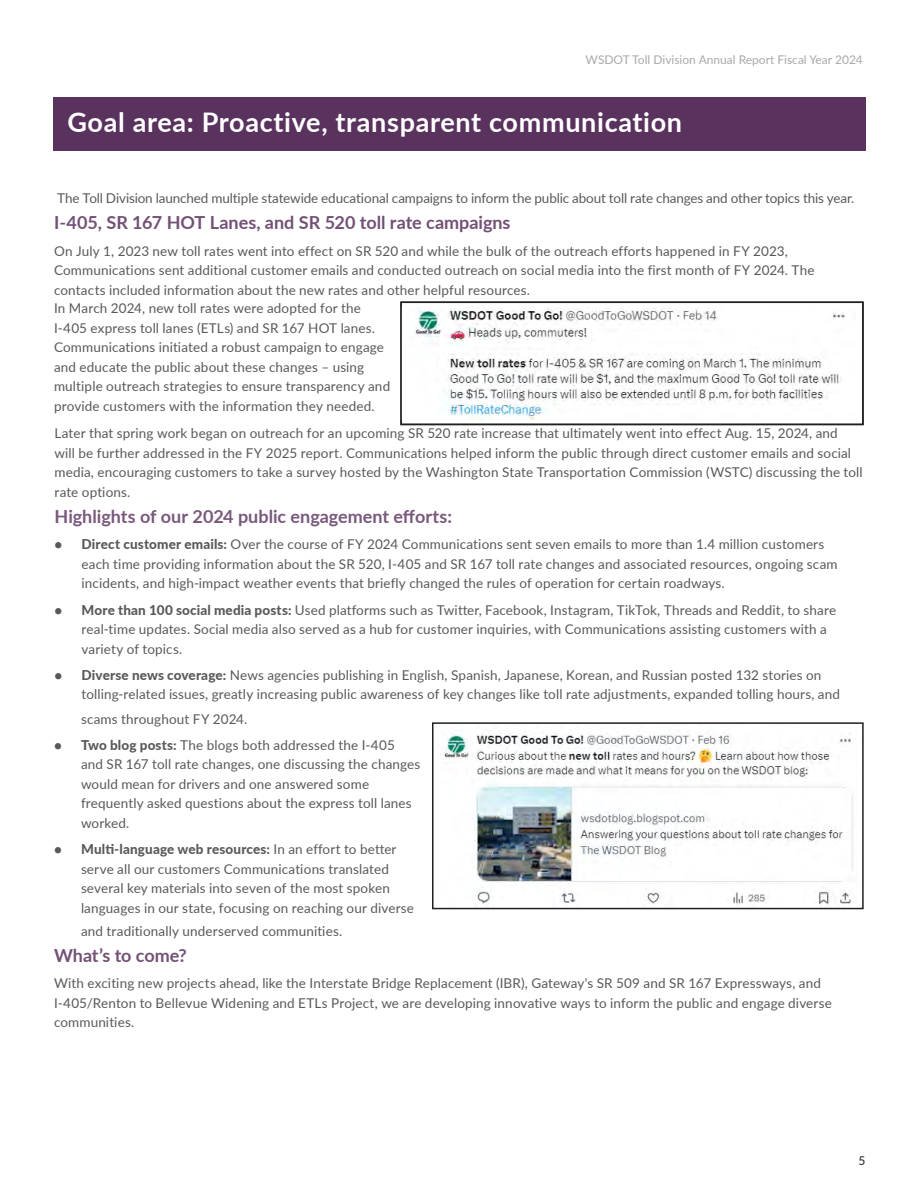
<style>
.page{position:relative;width:918px;height:1188px;background:#fff}
.page>*{position:absolute;margin:0;border:0;box-sizing:border-box;transform-origin:0 0}
.t1{font:700 27px "Lato";letter-spacing:.025em;color:#fff}
.t2{font:700 18px "Lato";color:#725175}
.t3{font:700 18px "Lato";color:#79587c}
.Body{font:13.5px/19.5px "Lato";letter-spacing:.01em;color:#58595b}
.Body-2{font:13.5px "Lato";letter-spacing:-.01em;color:#58595b}
.t4{font:12px "Lato";color:#a7a9ac}
.t5{font:12px "Lato";color:#231f20}
.s1{font-weight:800}
</style>
<div class="page">
<div style="left:53px;top:97px;width:813px;height:54px;background:#59325e"></div>
<img style="left:413px;top:307px;width:432px;height:112px">
<div style="left:400px;top:302px;width:464px;height:123px;border:2px solid #231f20"></div>
<img style="left:440px;top:730px;width:413px;height:176px">
<div style="left:432px;top:722px;width:432px;height:187px;border:2px solid #231f20"></div>
<p class="t4" style="left:586px;top:51px;width:279px">WSDOT Toll Division Annual Report Fiscal Year 2024</p>
<h1 class="t1" style="left:68px;top:102px;width:616px">Goal area: Proactive, transparent communication</h1>
<p class="Body-2" style="left:57px;top:189px;width:799px">The Toll Division launched multiple statewide educational campaigns to inform the public about toll rate changes and other topics this year.</p>
<h2 class="t2" style="left:54px;top:210px;width:458px">I-405, SR 167 HOT Lanes, and SR 520 toll rate campaigns</h2>
<p class="Body" style="left:54px;top:240px;width:762px">On July 1, 2023 new toll rates went into effect on SR 520 and while the bulk of the outreach efforts happened in FY 2023,<br>Communications sent additional customer emails and conducted outreach on social media into the first month of FY 2024. The contacts included information about the new rates and other helpful resources.</p>
<p class="Body" style="left:54px;top:298px;width:338px">In March 2024, new toll rates were adopted for the I-405 express toll lanes (ETLs) and SR 167 HOT lanes.<br>Communications initiated a robust campaign to engage and educate the public about these changes – using multiple outreach strategies to ensure transparency and provide customers with the information they needed.</p>
<p class="Body" style="left:55px;top:423px;width:810px">Later that spring work began on outreach for an upcoming SR 520 rate increase that ultimately went into effect Aug. 15, 2024, and<br>will be further addressed in the FY 2025 report. Communications helped inform the public through direct customer emails and social media, encouraging customers to take a survey hosted by the Washington State Transportation Commission (WSTC) discussing the toll rate options.</p>
<h2 class="t3" style="left:55px;top:503px;width:399px">Highlights of our 2024 public engagement efforts:</h2>
<p class="Body" style="left:82px;top:534px;width:758px;text-indent:-27px"><span class="s1">• Direct customer emails:</span> Over the course of FY 2024 Communications sent seven emails to more than 1.4 million customers each time providing information about the SR 520, I-405 and SR 167 toll rate changes and associated resources, ongoing scam incidents, and high-impact weather events that briefly changed the rules of operation for certain roadways.</p>
<p class="Body" style="left:82px;top:599px;width:756px;text-indent:-27px"><span class="s1">• More than 100 social media posts:</span> Used platforms such as Twitter, Facebook, Instagram, TikTok, Threads and Reddit, to share real-time updates. Social media also served as a hub for customer inquiries, with Communications assisting customers with a variety of topics.</p>
<p class="Body" style="left:82px;top:665px;width:760px;text-indent:-27px"><span class="s1">• Diverse news coverage:</span> News agencies publishing in English, Spanish, Japanese, Korean, and Russian posted 132 stories on tolling-related issues, greatly increasing public awareness of key changes like toll rate adjustments, expanded tolling hours, and</p>
<p class="Body" style="left:81px;top:708px;width:168px">scams throughout FY 2024.</p>
<p class="Body" style="left:81px;top:735px;width:341px;text-indent:-27px"><span class="s1">• Two blog posts:</span> The blogs both addressed the I-405 and SR 167 toll rate changes, one discussing the changes would mean for drivers and one answered some frequently asked questions about the express toll lanes worked.</p>
<p class="Body" style="left:81px;top:839px;width:335px;text-indent:-27px"><span class="s1">• Multi-language web resources:</span> In an effort to better serve all our customers Communications translated several key materials into seven of the most spoken languages in our state, focusing on reaching our diverse</p>
<p class="Body" style="left:81px;top:920px;width:263px">and traditionally underserved communities.</p>
<h2 class="t2" style="left:54px;top:942px;width:134px">What’s to come?</h2>
<p class="Body" style="left:54px;top:973px;width:779px">With exciting new projects ahead, like the Interstate Bridge Replacement (IBR), Gateway's SR 509 and SR 167 Expressways, and<br>I-405/Renton to Bellevue Widening and ETLs Project, we are developing innovative ways to inform the public and engage diverse communities.</p>
<p class="t5" style="left:859px;top:1152px;width:8px">5</p>
</div>
